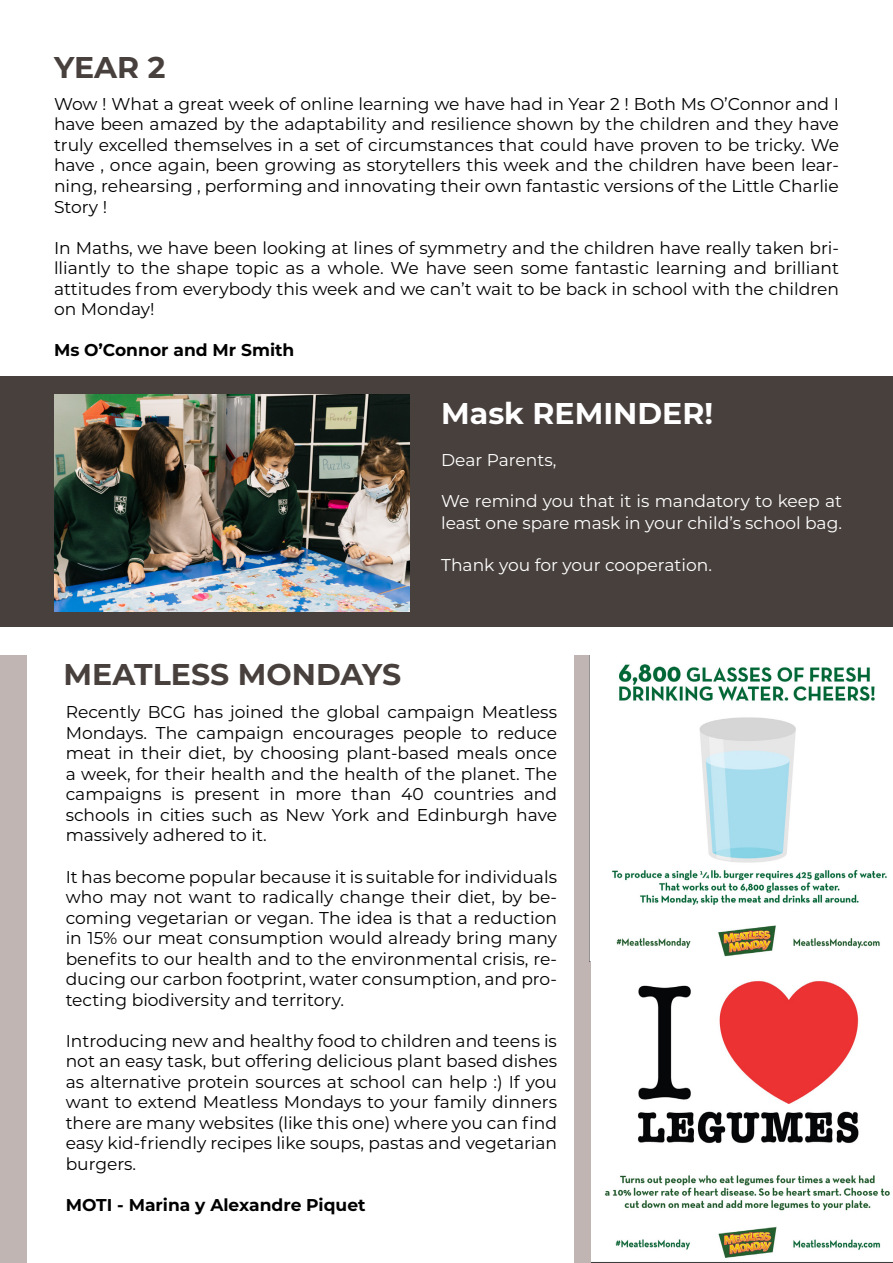
<style>
.page{position:relative;width:893px;height:1263px;background:#fff}
.page>*{position:absolute;margin:0;border:0;box-sizing:border-box;transform-origin:0 0}
.t1{font:700 30px "Montserrat";color:#48403d}
.t2{font:700 30px "Montserrat";color:#fff}
.t3{font:17.1px/20.5px "Montserrat";color:#000;text-align:justify}
.t4{font:17.1px/21.6px "Montserrat";color:#fff}
.t5{font:700 17.1px "Montserrat";color:#000}
</style>
<div class="page">
<div style="left:0;top:376px;width:893px;height:250px;background:#48403d"></div>
<div style="left:574px;top:656px;width:319px;height:607px;background:#c0b5b3"></div>
<img style="left:590px;top:656px;width:303px;height:607px">
<div style="left:0;top:656px;width:27px;height:607px;background:#c0b5b3"></div>
<img style="left:54px;top:395px;width:356px;height:217px">
<h1 class="t1" style="left:54px;top:45px;width:113px">YEAR 2</h1>
<p class="t3" style="left:54px;top:93px;width:787px">Wow ! What a great week of online learning we have had in Year 2 ! Both Ms O’Connor and I have been amazed by the adaptability and resilience shown by the children and they have truly excelled themselves in a set of circumstances that could have proven to be tricky. We have , once again, been growing as storytellers this week and the children have been lear&shy;ning, rehearsing , performing and innovating their own fantastic versions of the Little Charlie Story !</p>
<p class="t3" style="left:54px;top:237px;width:787px">In Maths, we have been looking at lines of symmetry and the children have really taken bri&shy;lliantly to the shape topic as a whole. We have seen some fantastic learning and brilliant attitudes from everybody this week and we can’t wait to be back in school with the children on Monday!</p>
<p class="t5" style="left:54px;top:338px;width:242px">Ms O’Connor and Mr Smith</p>
<h1 class="t1" style="left:64px;top:652px;width:339px">MEATLESS MONDAYS</h1>
<h1 class="t2" style="left:441px;top:391px;width:273px">Mask REMINDER!</h1>
<p class="t4" style="left:441px;top:448px;width:117px">Dear Parents,</p>
<p class="t4" style="left:441px;top:489px;width:402px">We remind you that it is mandatory to keep at least one spare mask in your child’s school bag.</p>
<p class="t4" style="left:441px;top:553px;width:272px">Thank you for your cooperation.</p>
<p class="t3" style="left:66px;top:701px;width:493px">Recently BCG has joined the global campaign Meatless Mondays. The campaign encourages people to reduce meat in their diet, by choosing plant-based meals once a week, for their health and the health of the planet. The campaigns is present in more than 40 countries and schools in cities such as New York and Edinburgh have massively adhered to it.</p>
<p class="t3" style="left:66px;top:865px;width:493px">It has become popular because it is suitable for individuals who may not want to radically change their diet, by be&shy;coming vegetarian or vegan. The idea is that a reduction in 15% our meat consumption would already bring many benefits to our health and to the environmental crisis, re&shy;ducing our carbon footprint, water consumption, and pro&shy;tecting biodiversity and territory.</p>
<p class="t3" style="left:66px;top:1030px;width:493px">Introducing new and healthy food to children and teens is not an easy task, but offering delicious plant based dishes as alternative protein sources at school can help :) If you want to extend Meatless Mondays to your family dinners there are many websites (like this one) where you can find easy kid-friendly recipes like soups, pastas and vegetarian burgers.</p>
<p class="t5" style="left:66px;top:1192px;width:301px">MOTI - Marina y Alexandre Piquet</p>
</div>
